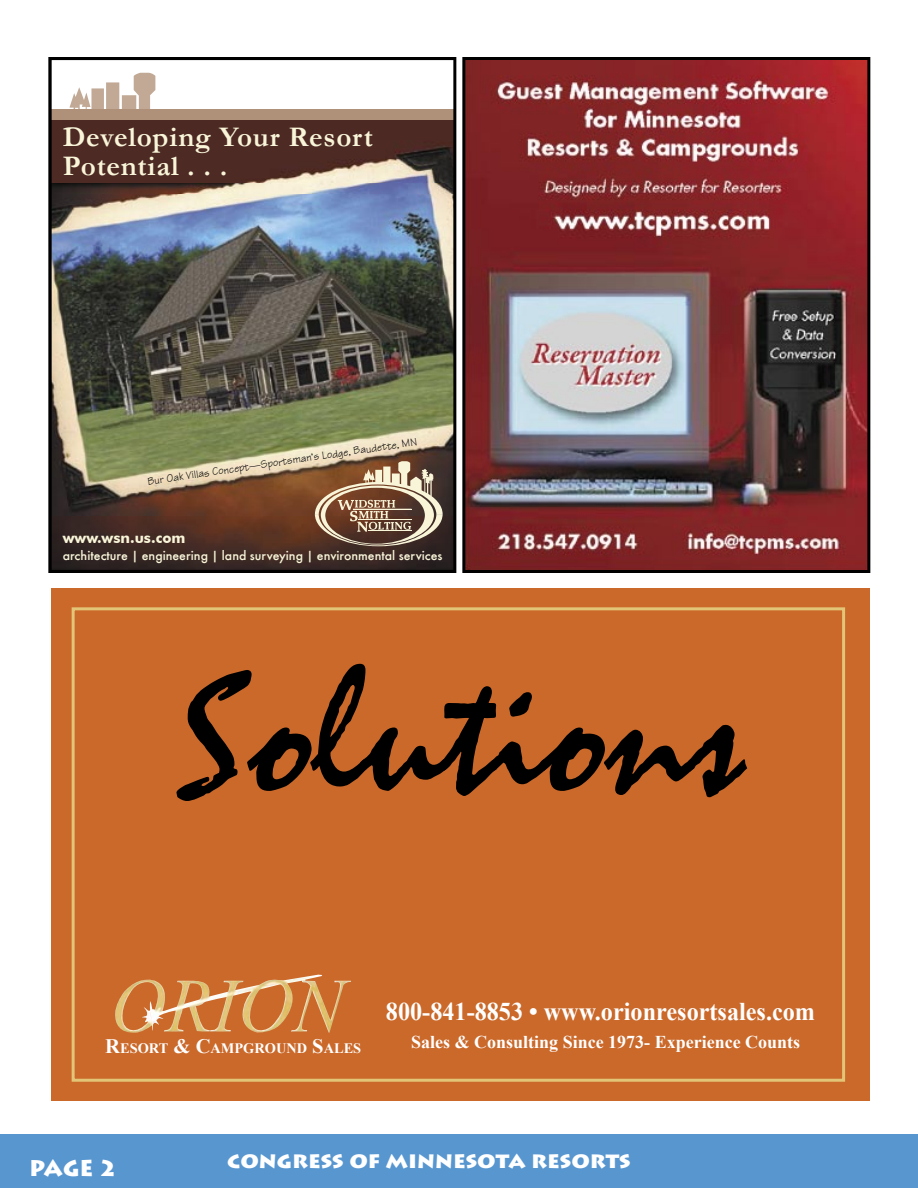
<style>
.page{position:relative;width:918px;height:1188px;background:#fff}
.page>*{position:absolute;margin:0;border:0;box-sizing:border-box;transform-origin:0 0}
.t1{font:180px "Aeolus";color:#000}
.t2{font:700 28.65px/29.1px "Garamond";letter-spacing:.025em;color:#f9f5d9}
.t3{font:700 25.5px "Times New Roman";color:#fff;scale:.95 1}
.t4{font:900 22.5px "Lithos Pro";color:#fff}
.t5{font:700 18px "Times New Roman";color:#fff}
.t6{font:700 14.4px "Times New Roman";color:#fff}
.t7{font:700 14.4px "Futura BT";color:#f9f5d9}
.t8{font:500 13.65px "Futura T";color:#f9f5d9}
.t9{font:11.1px "Architect";color:#000}
.s1{font-size:20.55px}
</style>
<div class="page">
<div style="left:0;top:1134px;width:918px;height:54px;background:#5896d0"></div>
<div style="left:51px;top:588px;width:819px;height:513px;background:#cb692a"></div>
<div style="left:72px;top:607px;width:773px;height:475px;border:3px solid #e3c577"></div>
<img style="left:115px;top:975px;width:236px;height:58px">
<img style="left:48px;top:57px;width:408px;height:516px">
<img style="left:462px;top:57px;width:408px;height:516px">
<h2 class="t2" style="left:63px;top:123px;width:312px">Developing Your Resort<br>Potential . . .</h2>
<p class="t9" style="left:146px;top:474px;width:274px;rotate:-8deg">Bur Oak Villas Concept—Sportsman’s Lodge, Baudette, MN</p>
<p class="t7" style="left:63px;top:529px;width:124px">www.wsn.us.com</p>
<p class="t8" style="left:63px;top:548px;width:381px">architecture | engineering | land surveying | environmental services</p>
<h1 class="t1" style="left:173px;top:624px;width:572px">Solutions</h1>
<p class="t6" style="left:105px;top:1038px;width:257px"><span class="s1">R</span>ESORT <span class="s1">&amp; C</span>AMPGROUND <span class="s1">S</span>ALES</p>
<h3 class="t3" style="left:386px;top:994px;width:453px">800-841-8853 • www.orionresortsales.com</h3>
<h3 class="t5" style="left:411px;top:1030px;width:391px">Sales &amp; Consulting Since 1973- Experience Counts</h3>
<h3 class="t4" style="left:29px;top:1154px;width:90px">PAGE 2</h3>
<h3 class="t4" style="left:227px;top:1146px;width:405px">congress of minnesota resorts</h3>
</div>
